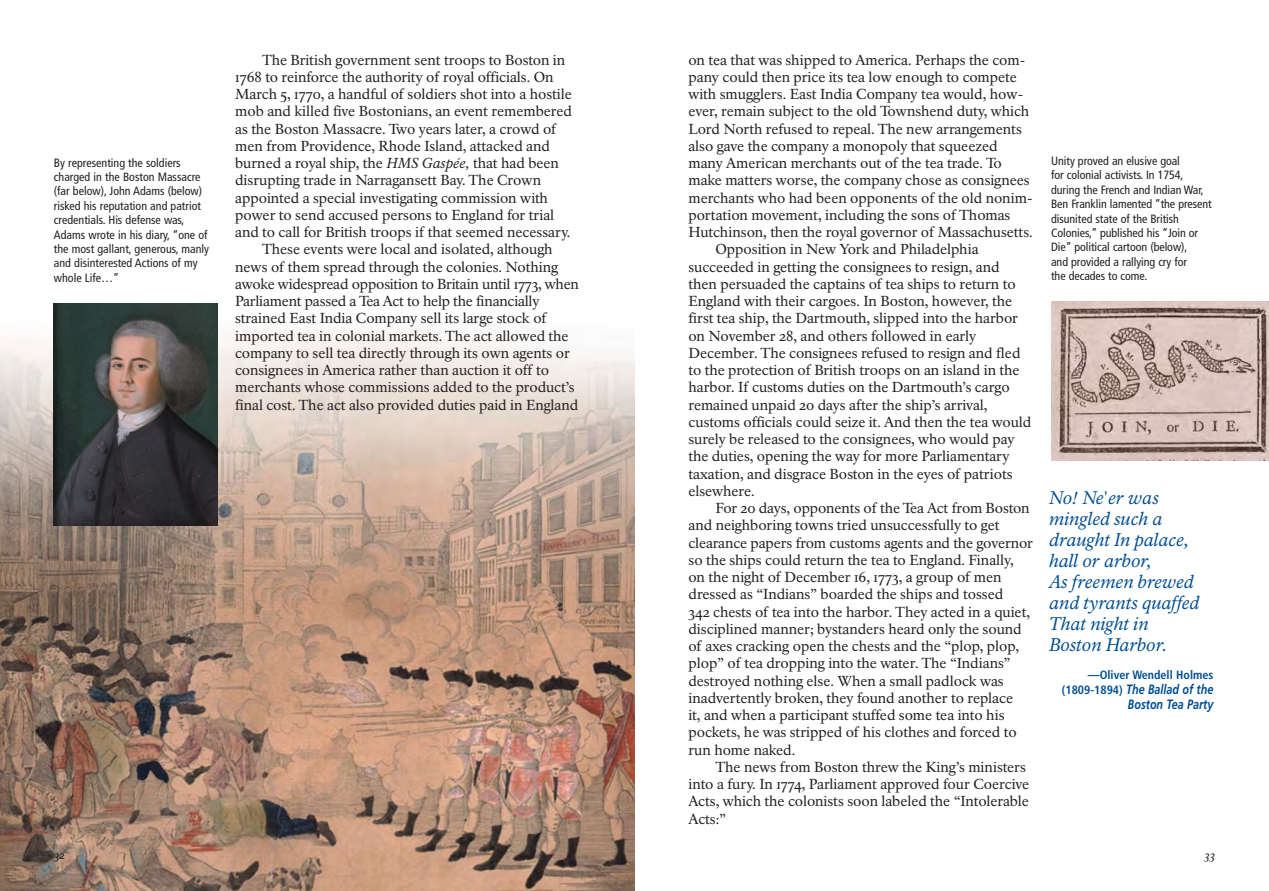
<style>
.page{position:relative;width:1269px;height:891px;background:#fff}
.page>*{position:absolute;margin:0;border:0;box-sizing:border-box;transform-origin:0 0}
.t1{font:italic 18px/21px "NPS Rawlinson";color:#004e94}
.t2{font:14.25px/17.2px "NPS Rawlinson";color:#231f20}
.t3{font:italic 700 13.5px/15px "Frutiger";color:#004e94;text-align:right;scale:.8 1}
.t4{font:condensed 12px/14.4px "Frutiger";letter-spacing:-.005em;color:#231f20}
.t5{font:700 condensed 12px "Frutiger";color:#004e94}
.t6{font:italic 11.25px "NPS Rawlinson Two";color:#231f20}
.s1{font-style:italic}
.s2{font-style:normal;font-stretch:condensed;font-size:12px}
</style>
<div class="page">
<img style="left:0;top:303px;width:634px;height:588px">
<img style="left:54px;top:304px;width:164px;height:221px">
<img style="left:1051px;top:302px;width:218px;height:158px">
<p class="t4" style="left:54px;top:156px;width:157px">By representing the soldiers charged in the Boston Massacre (far below), John Adams (below) risked his reputation and patriot credentials. His defense was,<br>Adams wrote in his diary, “one of the most gallant, generous, manly and disinterested Actions of my whole Life…”</p>
<p class="t2" style="left:235px;top:53px;width:338px;text-indent:27px">The British government sent troops to Boston in 1768 to reinforce the authority of royal officials. On March 5, 1770, a handful of soldiers shot into a hostile mob and killed five Bostonians, an event remembered as the Boston Massacre. Two years later, a crowd of men from Providence, Rhode Island, attacked and burned a royal ship, the <span class="s1">HMS Gaspée,</span> that had been disrupting trade in Narragansett Bay. The Crown appointed a special investigating commission with power to send accused persons to England for trial and to call for British troops if that seemed necessary.</p>
<p class="t2" style="left:235px;top:242px;width:345px;text-indent:27px">These events were local and isolated, although news of them spread through the colonies. Nothing awoke widespread opposition to Britain until 1773, when Parliament passed a Tea Act to help the financially strained East India Company sell its large stock of imported tea in colonial markets. The act allowed the company to sell tea directly through its own agents or consignees in America rather than auction it off to merchants whose commissions added to the product’s final cost. The act also provided duties paid in England</p>
<p class="t2" style="left:688px;top:53px;width:346px">on tea that was shipped to America. Perhaps the com&shy;pany could then price its tea low enough to compete with smugglers. East India Company tea would, how&shy;ever, remain subject to the old Townshend duty, which Lord North refused to repeal. The new arrangements also gave the company a monopoly that squeezed many American merchants out of the tea trade. To make matters worse, the company chose as consignees merchants who had been opponents of the old nonim&shy;portation movement, including the sons of Thomas Hutchinson, then the royal governor of Massachusetts.</p>
<p class="t2" style="left:688px;top:242px;width:345px;text-indent:27px">Opposition in New York and Philadelphia succeeded in getting the consignees to resign, and then persuaded the captains of tea ships to return to England with their cargoes. In Boston, however, the first tea ship, the Dartmouth, slipped into the harbor on November 28, and others followed in early December. The consignees refused to resign and fled to the protection of British troops on an island in the harbor. If customs duties on the Dartmouth’s cargo remained unpaid 20 days after the ship’s arrival, customs officials could seize it. And then the tea would surely be released to the consignees, who would pay the duties, opening the way for more Parliamentary taxation, and disgrace Boston in the eyes of patriots elsewhere.</p>
<p class="t2" style="left:688px;top:501px;width:346px;text-indent:27px">For 20 days, opponents of the Tea Act from Boston and neighboring towns tried unsuccessfully to get clearance papers from customs agents and the governor so the ships could return the tea to England. Finally, on the night of December 16, 1773, a group of men dressed as “Indians” boarded the ships and tossed<br>342 chests of tea into the harbor. They acted in a quiet, disciplined manner; bystanders heard only the sound of axes cracking open the chests and the “plop, plop, plop” of tea dropping into the water. The “Indians” destroyed nothing else. When a small padlock was inadvertently broken, they found another to replace<br>it, and when a participant stuffed some tea into his pockets, he was stripped of his clothes and forced to run home naked.</p>
<p class="t2" style="left:688px;top:760px;width:342px;text-indent:27px">The news from Boston threw the King’s ministers into a fury. In 1774, Parliament approved four Coercive Acts, which the colonists soon labeled the “Intolerable Acts:”</p>
<p class="t4" style="left:1051px;top:155px;width:162px">Unity proved an elusive goal<br>for colonial activists. In 1754, during the French and Indian War,<br>Ben Franklin lamented “the present disunited state of the British<br>Colonies,” published his “Join or<br>Die” political cartoon (below),<br>and provided a rallying cry for<br>the decades to come.</p>
<p class="t1" style="left:1049px;top:489px;width:152px">No! Ne'er was mingled such a draught In palace, hall or arbor,<br>As freemen brewed and tyrants quaffed<br>That night in<br>Boston Harbor.</p>
<p class="t5" style="left:1088px;top:670px;width:127px">—Oliver Wendell Holmes</p>
<p class="t3" style="left:1062px;top:683px;width:191px"><span class="s2">(1809-1894)</span> The Ballad of the<br>Boston Tea Party</p>
<p class="t6" style="left:54px;top:851px;width:12px">32</p>
<p class="t6" style="left:1204px;top:851px;width:12px">33</p>
</div>
